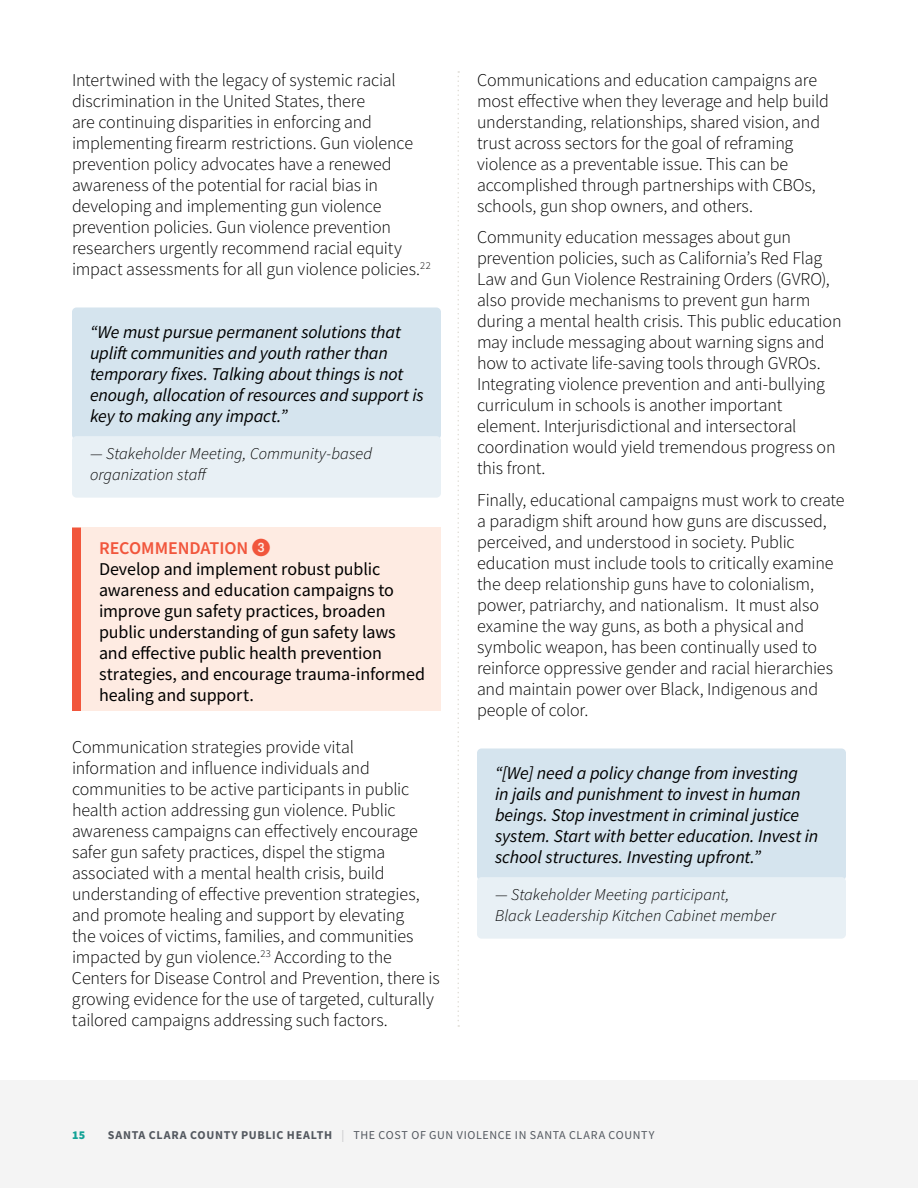
<style>
.page{position:relative;width:918px;height:1188px;background:#fff}
.page>*{position:absolute;margin:0;border:0;box-sizing:border-box;transform-origin:0 0}
.Body_STD{font:300 18px/21px "Source Sans Pro";letter-spacing:-.01em;color:#000}
.New_Quote{font:italic 18px/21px "Source Sans Pro";letter-spacing:-.01em;color:#000}
.Highlighted_Text{font:18px/21px "Source Sans Pro";letter-spacing:-.005em;color:#000}
.New_Quotee{font:italic 300 16.5px/21px "Source Sans Pro";letter-spacing:.005em;color:#000}
.t1{font:12px "Source Sans Pro";letter-spacing:.05em;color:#53585f}
.t2{font:900 12px "Source Sans Pro";color:#12a296}
.s1{font-weight:600;color:#f1563c}
.s2{font-family:"European Pi One";color:#f1563c}
.s3{font-weight:700}
.s4{color:#c4c3c6}
</style>
<div class="page">
<div style="left:0;top:1080px;width:918px;height:108px;background:#f4f4f4"></div>
<div style="left:72px;top:308px;width:369px;height:132px;background:#d5e4ee;border-radius:4px"></div>
<div style="left:72px;top:436px;width:369px;height:62px;background:#e8f0f5;border-radius:4px"></div>
<div style="left:72px;top:528px;width:369px;height:183px;background:#feebe2"></div>
<div style="left:72px;top:528px;width:9px;height:183px;background:#f1563c"></div>
<div style="left:477px;top:748px;width:369px;height:132px;background:#d5e4ee;border-radius:4px"></div>
<div style="left:477px;top:877px;width:369px;height:62px;background:#e8f0f5;border-radius:4px"></div>
<svg style="left:458px;top:71px;width:1px;height:956px"></svg>
<p class="Body_STD" style="left:72px;top:69px;width:360px">Intertwined with the legacy of systemic racial discrimination in the United States, there<br>are continuing disparities in enforcing and implementing firearm restrictions. Gun violence prevention policy advocates have a renewed awareness of the potential for racial bias in developing and implementing gun violence prevention policies. Gun violence prevention researchers urgently recommend racial equity impact assessments for all gun violence policies.<sup>22</sup></p>
<p class="New_Quote" style="left:90px;top:321px;width:335px">“We must pursue permanent solutions that uplift communities and youth rather than temporary fixes. Talking about things is not enough, allocation of resources and support is key to making any impact.”</p>
<p class="New_Quotee" style="left:90px;top:443px;width:284px">— Stakeholder Meeting, Community-based organization staff</p>
<p class="Highlighted_Text" style="left:99px;top:537px;width:328px"><span class="s1">RECOMMENDATION</span> <span class="s2">3<br></span>Develop and implement robust public awareness and education campaigns to improve gun safety practices, broaden public understanding of gun safety laws and effective public health prevention strategies, and encourage trauma-informed healing and support.</p>
<p class="Body_STD" style="left:72px;top:737px;width:369px">Communication strategies provide vital information and influence individuals and communities to be active participants in public health action addressing gun violence. Public awareness campaigns can effectively encourage safer gun safety practices, dispel the stigma associated with a mental health crisis, build understanding of effective prevention strategies, and promote healing and support by elevating<br>the voices of victims, families, and communities impacted by gun violence.<sup>23</sup> According to the Centers for Disease Control and Prevention, there is growing evidence for the use of targeted, culturally tailored campaigns addressing such factors.</p>
<p class="Body_STD" style="left:477px;top:69px;width:353px">Communications and education campaigns are most effective when they leverage and help build understanding, relationships, shared vision, and trust across sectors for the goal of reframing violence as a preventable issue. This can be accomplished through partnerships with CBOs, schools, gun shop owners, and others.</p>
<p class="Body_STD" style="left:477px;top:227px;width:366px">Community education messages about gun prevention policies, such as California’s Red Flag Law and Gun Violence Restraining Orders (GVRO), also provide mechanisms to prevent gun harm during a mental health crisis. This public education may include messaging about warning signs and how to activate life-saving tools through GVROs.<br>Integrating violence prevention and anti-bullying curriculum in schools is another important element. Interjurisdictional and intersectoral coordination would yield tremendous progress on this front.</p>
<p class="Body_STD" style="left:477px;top:489px;width:369px">Finally, educational campaigns must work to create a paradigm shift around how guns are discussed, perceived, and understood in society. Public education must include tools to critically examine the deep relationship guns have to colonialism, power, patriarchy, and nationalism. It must also examine the way guns, as both a physical and symbolic weapon, has been continually used to reinforce oppressive gender and racial hierarchies and maintain power over Black, Indigenous and people of color.</p>
<p class="New_Quote" style="left:495px;top:762px;width:325px">“[We] need a policy change from investing<br>in jails and punishment to invest in human beings. Stop investment in criminal justice system. Start with better education. Invest in school structures. Investing upfront.”</p>
<p class="New_Quotee" style="left:495px;top:884px;width:282px">— Stakeholder Meeting participant,<br>Black Leadership Kitchen Cabinet member</p>
<p class="t2" style="left:72px;top:1126px;width:15px">15</p>
<p class="t1" style="left:108px;top:1127px;width:548px"><span class="s3">SANTA CLARA COUNTY PUBLIC HEALTH</span> <span class="s4">|</span> THE COST OF GUN VIOLENCE IN SANTA CLARA COUNTY</p>
</div>
